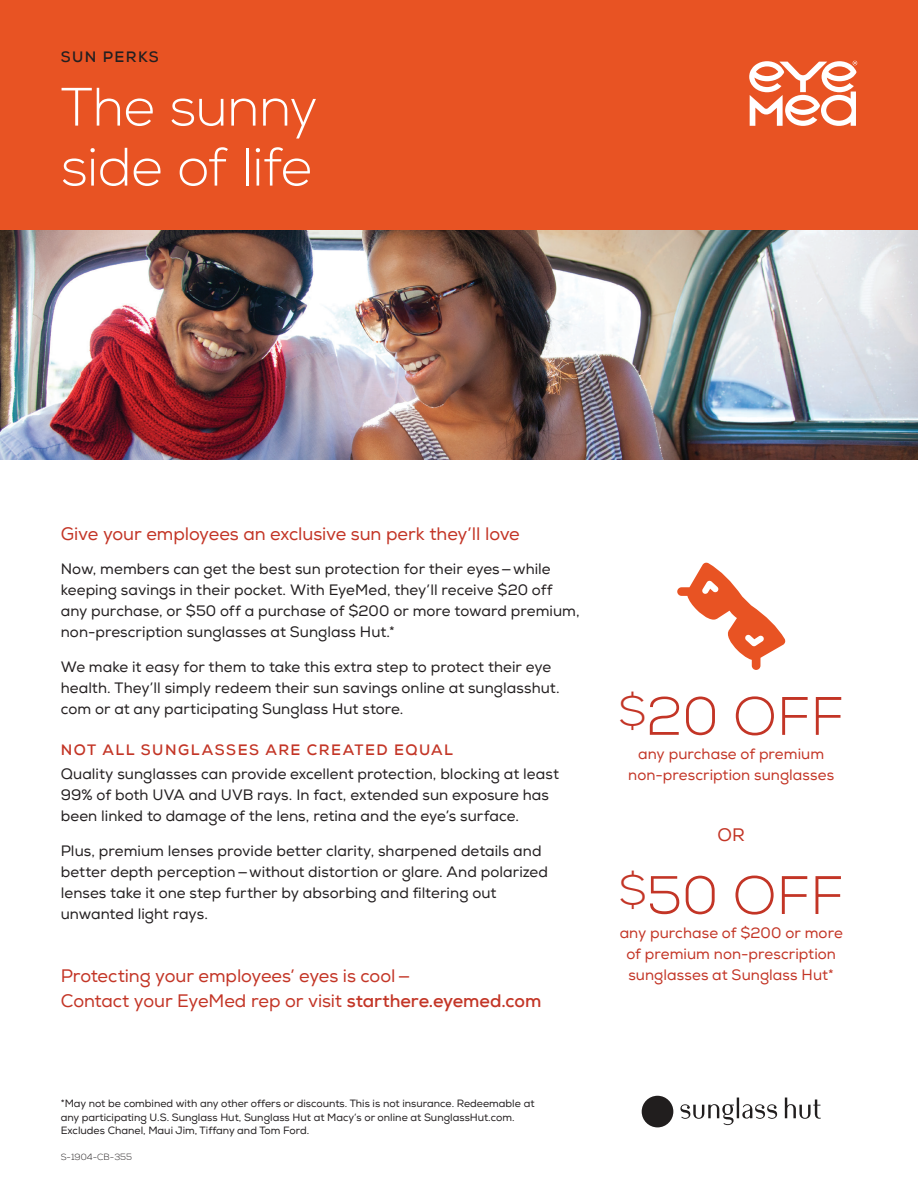
<style>
.page{position:relative;width:918px;height:1188px;background:#fff}
.page>*{position:absolute;margin:0;border:0;box-sizing:border-box;transform-origin:0 0}
.t1{font:300 54px/60px "Nexa";letter-spacing:-.015em;color:#fff}
.t2{font:300 54px "Nexa";color:#c33526}
.t3{font:18px/25.5px "Nexa";letter-spacing:-.005em;color:#c33526}
.t4{font:15px/21px "Nexa";letter-spacing:.005em;color:#231f20}
.t5{font:15px/21px "Nexa";letter-spacing:.005em;color:#c33526;text-align:center}
.t6{font:700 15px "Nexa";letter-spacing:.1em;color:#c33526}
.t7{font:700 15px "Nexa";letter-spacing:.095em;color:#231f20}
.t8{font:10.5px/13.5px "Nexa";color:#231f20}
.t9{font:300 9px "Nexa";color:#231f20}
.s1{font-weight:700}
</style>
<div class="page">
<div style="left:0;top:0;width:918px;height:230px;background:#e85323"></div>
<svg style="left:749px;top:61px;width:108px;height:65px"></svg>
<svg style="left:642px;top:1096px;width:179px;height:31px"></svg>
<img style="left:0;top:230px;width:918px;height:230px">
<svg style="left:677px;top:563px;width:108px;height:107px"></svg>
<p class="t7" style="left:61px;top:47px;width:100px">SUN PERKS</p>
<h1 class="t1" style="left:61px;top:78px;width:259px">The sunny side of life</h1>
<p class="t3" style="left:61px;top:521px;width:461px">Give your employees an exclusive sun perk they’ll love</p>
<p class="t4" style="left:61px;top:559px;width:520px">Now, members can get the best sun protection for their eyes — while keeping savings in their pocket. With EyeMed, they’ll receive $20 off any purchase, or $50 off a purchase of $200 or more toward premium, non-prescription sunglasses at Sunglass Hut.*</p>
<p class="t4" style="left:61px;top:656px;width:500px">We make it easy for them to take this extra step to protect their eye health. They’ll simply redeem their sun savings online at sunglasshut. com or at any participating Sunglass Hut store.</p>
<p class="t6" style="left:61px;top:740px;width:394px">NOT ALL SUNGLASSES ARE CREATED EQUAL</p>
<p class="t4" style="left:61px;top:764px;width:500px">Quality sunglasses can provide excellent protection, blocking at least<br>99% of both UVA and UVB rays. In fact, extended sun exposure has been linked to damage of the lens, retina and the eye’s surface.</p>
<p class="t4" style="left:61px;top:840px;width:489px">Plus, premium lenses provide better clarity, sharpened details and better depth perception — without distortion or glare. And polarized lenses take it one step further by absorbing and filtering out unwanted light rays.</p>
<p class="t3" style="left:61px;top:963px;width:482px">Protecting your employees’ eyes is cool —<br>Contact your EyeMed rep or visit <span class="s1">starthere.eyemed.com</span></p>
<p class="t8" style="left:61px;top:1097px;width:475px">*May not be combined with any other offers or discounts. This is not insurance. Redeemable at any participating U.S. Sunglass Hut, Sunglass Hut at Macy’s or online at SunglassHut.com.<br>Excludes Chanel, Maui Jim, Tiffany and Tom Ford.</p>
<p class="t9" style="left:61px;top:1152px;width:73px">S-1904-CB-355</p>
<h1 class="t2" style="left:618px;top:684px;width:227px"><sup>$</sup>20 OFF</h1>
<p class="t5" style="left:628px;top:744px;width:207px">any purchase of premium non-prescription sunglasses</p>
<p class="t3" style="left:718px;top:823px;width:29px">OR</p>
<h1 class="t2" style="left:619px;top:864px;width:227px"><sup>$</sup>50 OFF</h1>
<p class="t5" style="left:620px;top:923px;width:225px">any purchase of $200 or more of premium non-prescription sunglasses at Sunglass Hut*</p>
</div>
